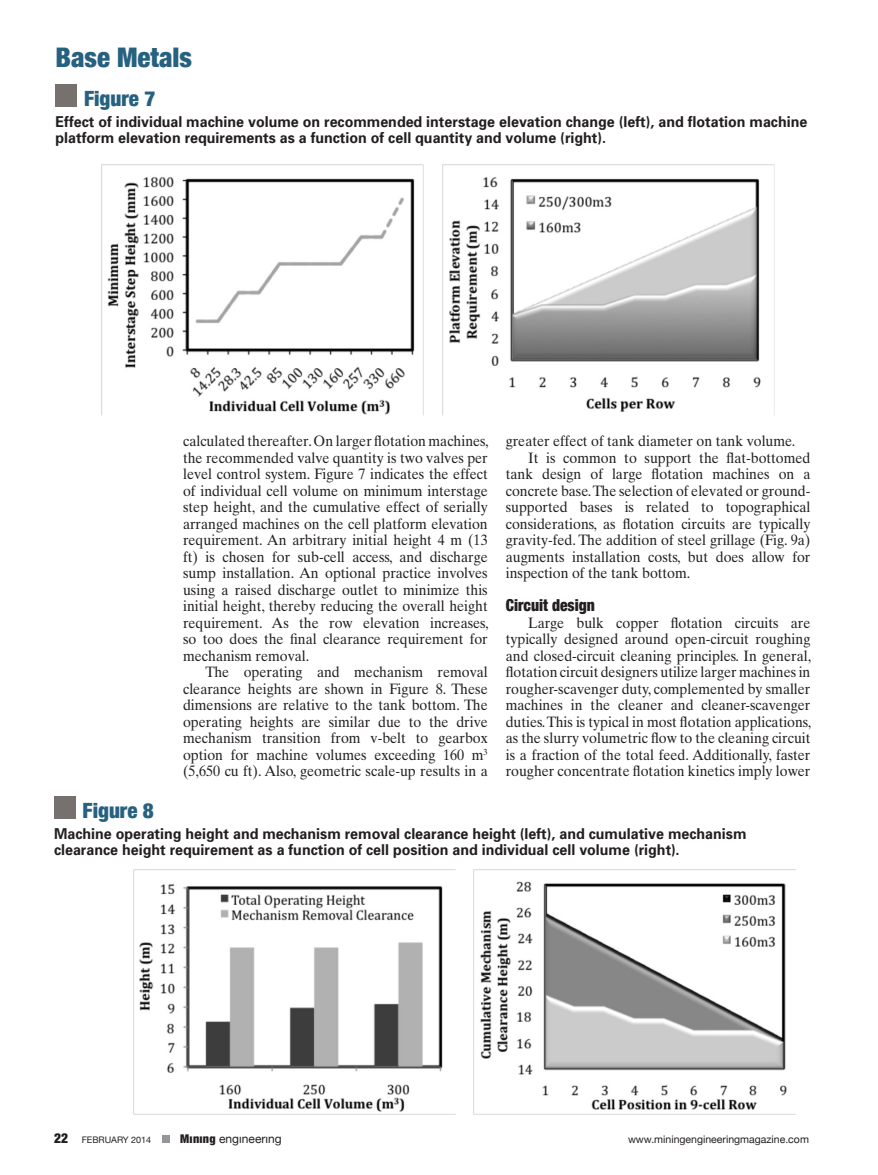
<style>
.page{position:relative;width:878px;height:1175px;background:#fff}
.page>*{position:absolute;margin:0;border:0;box-sizing:border-box;transform-origin:0 0}
.FEA_OVER_LINE_TITLE{font:900 condensed 27px "Helvetica Neue";color:#26617f}
.t1{font:900 condensed 21px "Helvetica Neue";color:#26617f}
.BREAKHEAD{font:900 condensed 16.5px "Helvetica Neue";color:#231f20;scale:.94 1}
.FEA_BODY_TEXT{font:15px/16.5px "Times Ten";color:#231f20;text-align:justify;scale:.94 1}
.t2{font:700 15px/16.5px "Univers";color:#231f20;scale:.95 1}
.t3{font:900 condensed 13.5px "Helvetica Neue";color:#231f20}
.t4{font:12px "Helvetica Neue";color:#231f20}
.t5{font:10.5px "Helvetica Neue";color:#231f20}
.t6{font:9px "Helvetica Neue";color:#231f20}
.s1{font-family:"Helvetica Neue";font-stretch:condensed}
.s2{font-weight:900;font-stretch:condensed}
</style>
<div class="page">
<div style="left:162px;top:1135px;width:8px;height:8px;background:#939598"></div>
<div style="left:56px;top:85px;width:21px;height:22px;background:#76706e"></div>
<img style="left:101px;top:164px;width:323px;height:252px">
<img style="left:442px;top:164px;width:333px;height:252px">
<div style="left:54px;top:796px;width:22px;height:22px;background:#76706e"></div>
<img style="left:133px;top:869px;width:323px;height:246px">
<img style="left:473px;top:869px;width:323px;height:246px">
<p class="FEA_OVER_LINE_TITLE" style="left:56px;top:40px;width:138px">Base Metals</p>
<p class="t1" style="left:84px;top:85px;width:73px">Figure 7</p>
<p class="t2" style="left:56px;top:113px;width:792px">Effect of individual machine volume on recommended interstage elevation change (left), and flotation machine platform elevation requirements as a function of cell quantity and volume (right).</p>
<p class="t1" style="left:83px;top:797px;width:73px">Figure 8</p>
<p class="FEA_BODY_TEXT" style="left:183px;top:432px;width:326px">calculated thereafter. On larger flotation machines, the recommended valve quantity is two valves per level control system. Figure 7 indicates the effect of individual cell volume on minimum interstage step height, and the cumulative effect of serially arranged machines on the cell platform elevation requirement. An arbitrary initial height 4 m (13 ft) is chosen for sub-cell access, and discharge sump installation. An optional practice involves using a raised discharge outlet to minimize this initial height, thereby reducing the overall height requirement. As the row elevation increases, so too does the final clearance requirement for mechanism removal.</p>
<p class="FEA_BODY_TEXT" style="left:183px;top:663px;width:325px;text-indent:22px">The operating and mechanism removal clearance heights are shown in Figure 8. These dimensions are relative to the tank bottom. The operating heights are similar due to the drive mechanism transition from v-belt to gearbox option for machine volumes exceeding 160 m<sup>3 </sup>(5,650 cu ft). Also, geometric scale-up results in a</p>
<p class="FEA_BODY_TEXT" style="left:506px;top:432px;width:309px">greater effect of tank diameter on tank volume.</p>
<p class="FEA_BODY_TEXT" style="left:506px;top:449px;width:325px;text-indent:22px">It is common to support the flat-bottomed tank design of large flotation machines on a concrete base. The selection of elevated or ground&shy;supported bases is related to topographical considerations, as flotation circuits are typically gravity-fed. The addition of steel grillage (Fig. 9a) augments installation costs, but does allow for inspection of the tank bottom.</p>
<p class="BREAKHEAD" style="left:506px;top:595px;width:96px">Circuit design</p>
<p class="FEA_BODY_TEXT" style="left:506px;top:614px;width:326px;text-indent:22px">Large bulk copper flotation circuits are typically designed around open-circuit roughing and closed-circuit cleaning principles. In general, flotation circuit designers utilize larger machines in rougher-scavenger duty, complemented by smaller machines in the cleaner and cleaner-scavenger duties. This is typical in most flotation applications, as the slurry volumetric flow to the cleaning circuit is a fraction of the total feed. Additionally, faster rougher concentrate flotation kinetics imply lower</p>
<p class="t2" style="left:54px;top:825px;width:730px">Machine operating height and mechanism removal clearance height (left), and cumulative mechanism clearance height requirement as a function of cell position and individual cell volume (right)<span class="s1">.</span></p>
<p class="t3" style="left:54px;top:1130px;width:16px">22</p>
<p class="t6" style="left:82px;top:1134px;width:71px">FEBRUARY 2014</p>
<p class="t4" style="left:180px;top:1131px;width:103px"><span class="s2">Mınıng</span> engıneerıng</p>
<p class="t5" style="left:628px;top:1133px;width:182px">www.miningengineeringmagazine.com</p>
</div>
